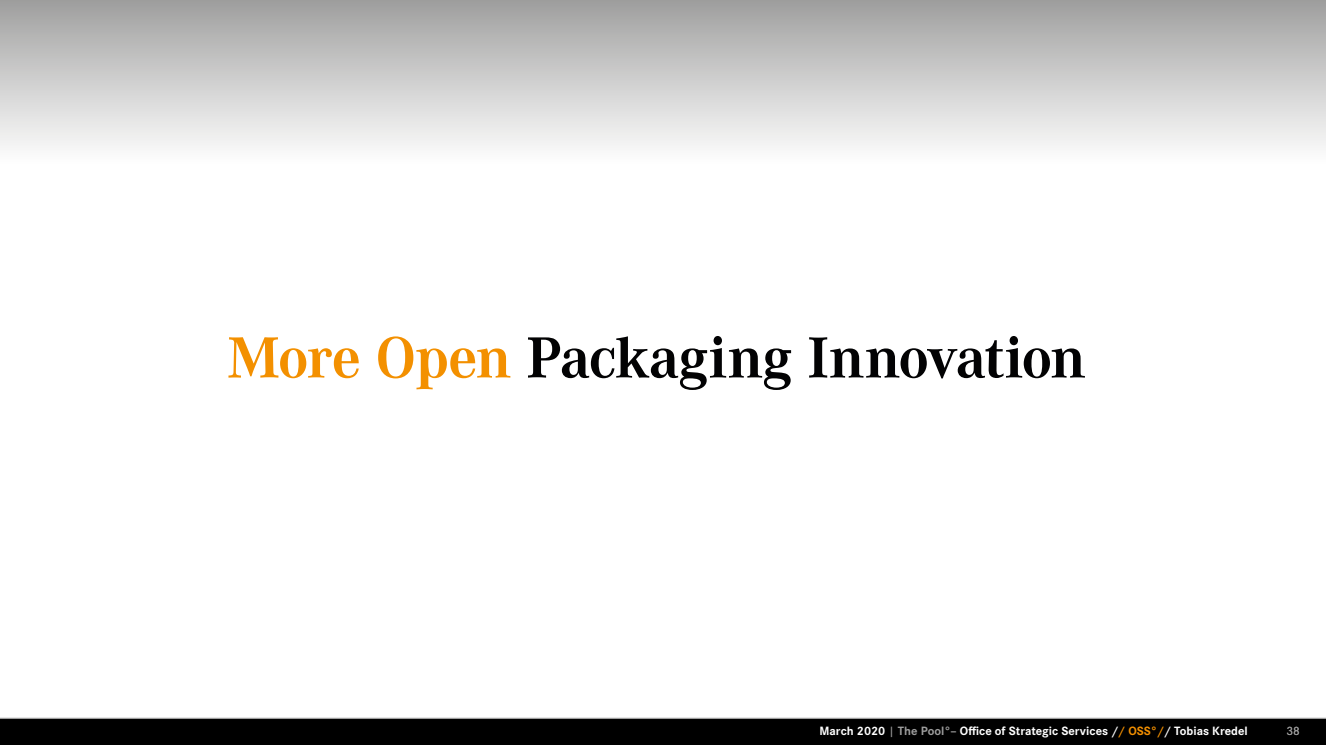
<style>
.page{position:relative;width:1326px;height:745px;background:#fff}
.page>*{position:absolute;margin:0;border:0;box-sizing:border-box;transform-origin:0 0}
.t1{font:700 60px "Corporate A";letter-spacing:-.02em;color:#020203}
.t2{font:700 12.5px "Corporate S";color:#fff}
.t3{font:12.5px "Corporate S";color:#9d9d9d}
.s1{color:#f39000}
.s2{font-weight:500;color:#9d9d9d}
.s3{color:#9d9d9d}
</style>
<div class="page">
<div style="left:0;top:718px;width:1325px;height:26px;background:#000"></div>
<hr style="left:0;top:717px;width:1325px;height:1px;background:#9d9d9d">
<div style="left:0;top:0;width:1325px;height:168px;background:linear-gradient(to bottom,#9f9f9f,#fff)"></div>
<h1 class="t1" style="left:227px;top:317px;width:860px"><span class="s1">More Open</span> Packaging Innovation</h1>
<p class="t2" style="left:819px;top:721px;width:429px">March 2020 <span class="s2">|</span> <span class="s3">The Pool°–</span> Office of Strategic Services /<span class="s1">/ OSS°/</span>/ Tobias Kredel</p>
<p class="t3" style="left:1286px;top:722px;width:15px">38</p>
</div>
